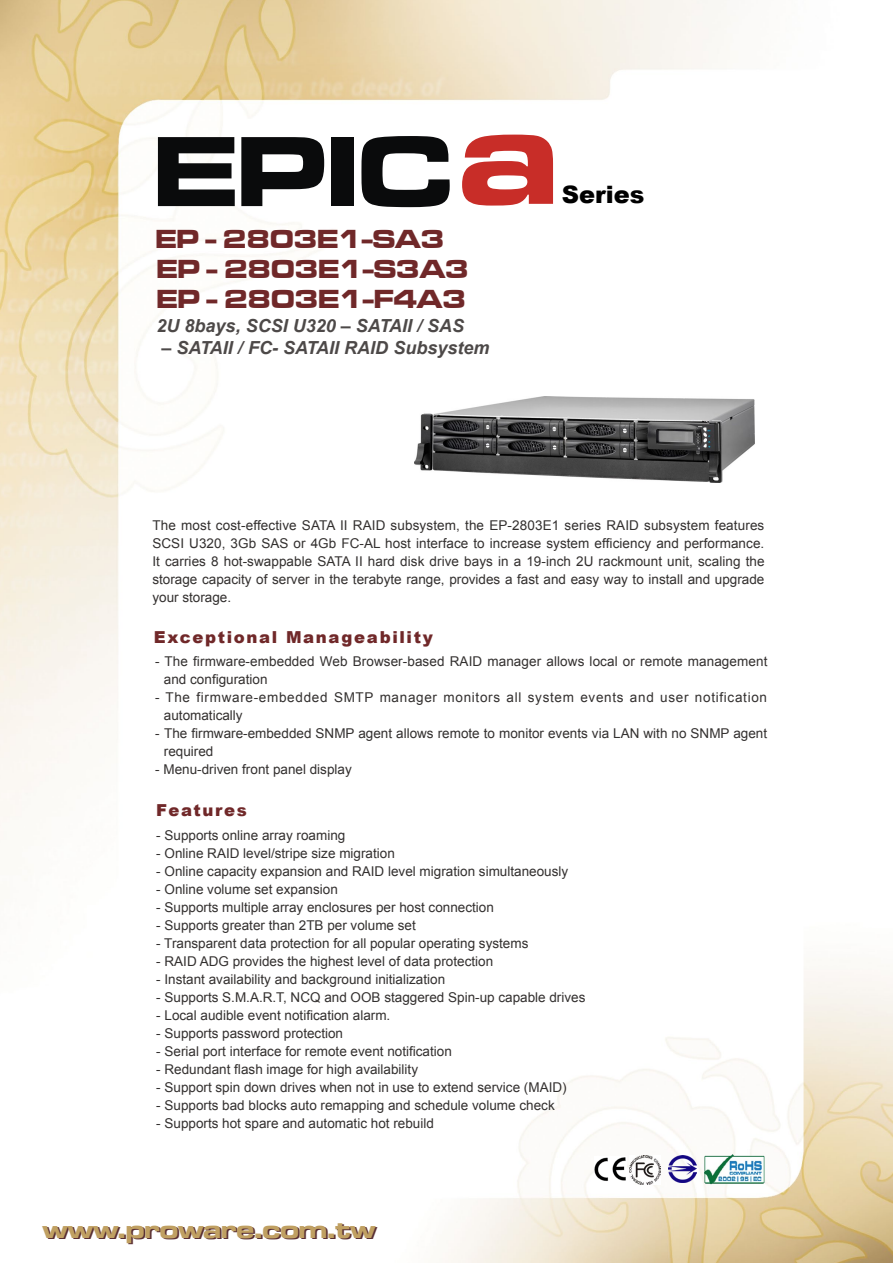
<style>
.page{position:relative;width:893px;height:1263px;background:#fff}
.page>*{position:absolute;margin:0;border:0;box-sizing:border-box;transform-origin:0 0}
.t1{font:103.5px "Microgramma D Bold Exte";color:#0a0b0c}
.t2{font:27px/30.2px "Microgramma D Bold Exte";color:#702829;scale:.96 1}
.t3{font:25.5px "Microgramma D Bold Exte";color:#592f34}
.t4{font:900 24px "Arial";color:#000}
.t5{font:italic 700 18px "Arial";color:#4d4948}
.t6{font:900 16.5px "Arial";letter-spacing:.1em;color:#702829}
.t7{font:13.5px/18px "Arial";color:#33302f}
.t8{font:13.5px/18px "Arial";letter-spacing:.05em;color:#33302f}
.s1{font-size:142.5px;color:#c82d28}
</style>
<div class="page">
<img style="left:0;top:0;width:893px;height:1263px">
<img style="left:668px;top:1155px;width:28px;height:28px">
<img style="left:594px;top:1156px;width:32px;height:26px">
<img style="left:630px;top:1155px;width:30px;height:29px">
<img style="left:696px;top:1146px;width:78px;height:48px">
<img style="left:415px;top:397px;width:340px;height:85px">
<h1 class="t1" style="left:153px;top:101px;width:407px">EPIC<span class="s1">a</span></h1>
<h2 class="t2" style="left:156px;top:223px;width:328px">EP - 2803E1-SA3<br>EP - 2803E1-S3A3<br>EP - 2803E1-F4A3</h2>
<h3 class="t5" style="left:157px;top:314px;width:309px">2U 8bays, SCSI U320 – SATAII / SAS</h3>
<h3 class="t5" style="left:162px;top:336px;width:329px">– SATAII / FC- SATAII RAID Subsystem</h3>
<h3 class="t4" style="left:562px;top:177px;width:84px">Series</h3>
<p class="t7" style="left:152px;top:517px;width:614px;text-align:justify">The most cost-effective SATA II RAID subsystem, the EP-2803E1 series RAID subsystem features SCSI U320, 3Gb SAS or 4Gb FC-AL host interface to increase system efficiency and performance.<br>It carries 8 hot-swappable SATA II hard disk drive bays in a 19-inch 2U rackmount unit, scaling the storage capacity of server in the terabyte range, provides a fast and easy way to install and upgrade your storage.</p>
<p class="t6" style="left:154px;top:625px;width:281px">Exceptional Manageability</p>
<p class="t7" style="left:164px;top:652px;width:605px;text-indent:-9px">- The firmware-embedded Web Browser-based RAID manager allows local or remote management and configuration</p>
<p class="t8" style="left:164px;top:688px;width:605px;text-indent:-9px">- The firmware-embedded SMTP manager monitors all system events and user notification automatically</p>
<p class="t7" style="left:164px;top:724px;width:605px;text-indent:-9px">- The firmware-embedded SNMP agent allows remote to monitor events via LAN with no SNMP agent required</p>
<p class="t7" style="left:155px;top:760px;width:198px">- Menu-driven front panel display</p>
<p class="t6" style="left:156px;top:798px;width:92px">Features</p>
<p class="t7" style="left:156px;top:826px;width:191px">- Supports online array roaming</p>
<p class="t7" style="left:156px;top:844px;width:240px">- Online RAID level/stripe size migration</p>
<p class="t7" style="left:156px;top:862px;width:413px">- Online capacity expansion and RAID level migration simultaneously</p>
<p class="t7" style="left:156px;top:880px;width:183px">- Online volume set expansion</p>
<p class="t7" style="left:156px;top:898px;width:339px">- Supports multiple array enclosures per host connection</p>
<p class="t7" style="left:156px;top:916px;width:261px">- Supports greater than 2TB per volume set</p>
<p class="t7" style="left:156px;top:934px;width:374px">- Transparent data protection for all popular operating systems</p>
<p class="t7" style="left:156px;top:952px;width:338px">- RAID ADG provides the highest level of data protection</p>
<p class="t7" style="left:156px;top:970px;width:290px">- Instant availability and background initialization</p>
<p class="t7" style="left:156px;top:988px;width:431px">- Supports S.M.A.R.T, NCQ and OOB staggered Spin-up capable drives</p>
<p class="t7" style="left:156px;top:1006px;width:236px">- Local audible event notification alarm.</p>
<p class="t7" style="left:156px;top:1024px;width:188px">- Supports password protection</p>
<p class="t7" style="left:156px;top:1042px;width:297px">- Serial port interface for remote event notification</p>
<p class="t7" style="left:156px;top:1060px;width:263px">- Redundant flash image for high availability</p>
<p class="t7" style="left:156px;top:1078px;width:412px">- Support spin down drives when not in use to extend service (MAID)</p>
<p class="t7" style="left:156px;top:1096px;width:400px">- Supports bad blocks auto remapping and schedule volume check</p>
<p class="t7" style="left:156px;top:1114px;width:279px">- Supports hot spare and automatic hot rebuild</p>
<h3 class="t3" style="left:44px;top:1213px;width:335px">www.proware.com.tw</h3>
</div>
